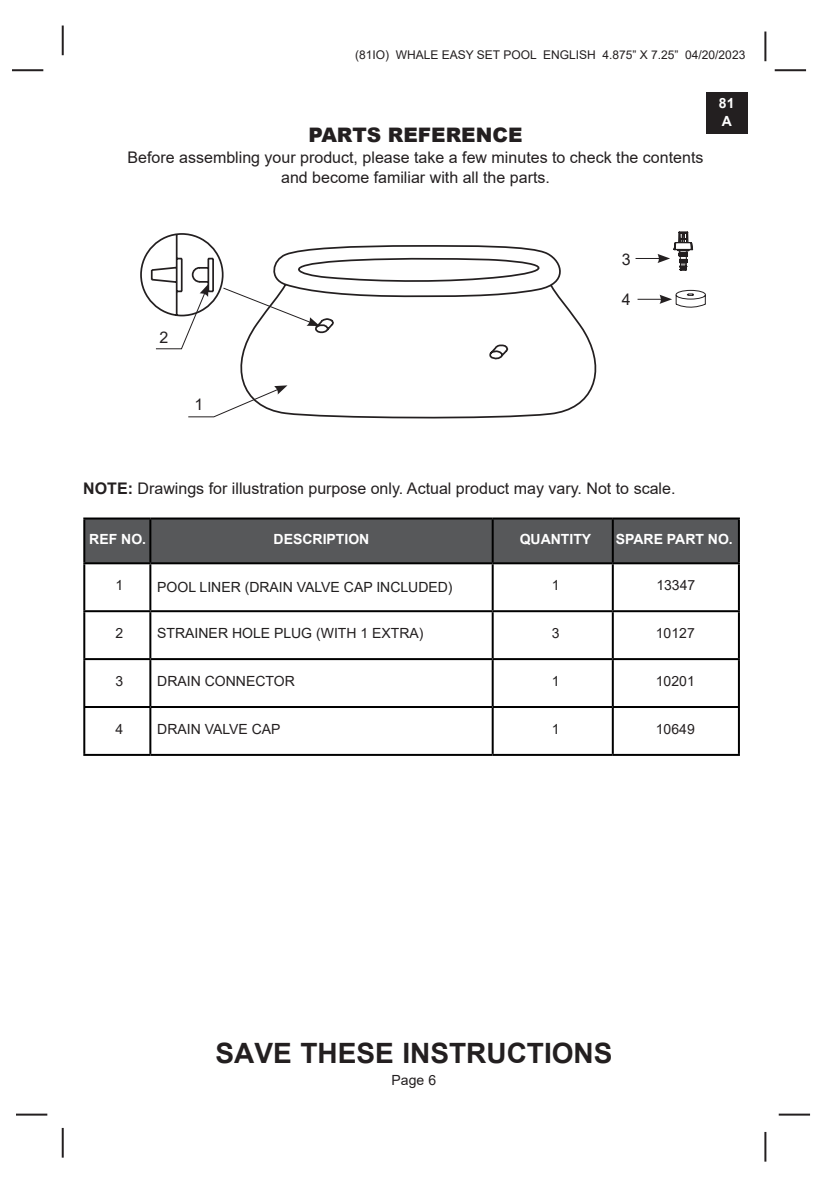
<style>
.page{position:relative;width:836px;height:1191px;background:#fff}
.page>*{position:absolute;margin:0;border:0;box-sizing:border-box;transform-origin:0 0}
.t1{font:700 28px "Arial";color:#231f20}
.Paragraph_Style1{font:900 20px "Arial";color:#231f20}
.Paragraph_Style9{font:16px "Arial";color:#231f20}
.Paragraph_Style1-2{font:16px "Arial";color:#231f20}
.Paragraph_Style56{font:14px "Arial";color:#201e1e}
.Paragraph_Style56-2{font:14px "Arial";color:#231f20}
.Paragraph_Style56-3{font:700 14px/18px "Arial";color:#fff}
.Paragraph_Style54{font:14px "Arial";color:#231f20}
.Paragraph_Style59{font:700 14px "Arial";color:#fff}
.Paragraph_Style58{font:700 14px "Arial";color:#fff}
.Paragraph_Style60{font:700 14px "Arial";color:#fff}
.Paragraph_Style55{font:14px "Arial";color:#201e1e}
.Paragraph_Style57{font:14px "Arial";color:#231f20}
.Paragraph_Style57-2{font:14px "Arial";color:#201e1e}
.Paragraph_Style55-2{font:14px "Arial";color:#231f20}
.t2{font:12px "Arial";color:#231f20}
.s1{font-weight:700}
.s2{color:#231f20}
</style>
<div class="page">
<hr style="left:12px;top:69px;width:31px;height:2px;background:#231f20">
<hr style="left:16px;top:1113px;width:31px;height:2px;background:#231f20">
<hr style="left:774px;top:69px;width:31px;height:2px;background:#231f20">
<hr style="left:778px;top:1113px;width:31px;height:2px;background:#231f20">
<hr style="left:62px;top:26px;width:2px;height:29px;background:#231f20">
<hr style="left:764px;top:32px;width:2px;height:29px;background:#231f20">
<hr style="left:62px;top:1128px;width:2px;height:29px;background:#231f20">
<hr style="left:764px;top:1132px;width:2px;height:29px;background:#231f20">
<div style="left:705px;top:92px;width:42px;height:42px;background:#231f20"></div>
<svg style="left:140px;top:233px;width:456px;height:185px"></svg>
<svg style="left:635px;top:231px;width:57px;height:40px"></svg>
<svg style="left:637px;top:290px;width:68px;height:18px"></svg>
<svg style="left:222px;top:287px;width:98px;height:39px"></svg>
<svg style="left:187px;top:385px;width:100px;height:33px"></svg>
<svg style="left:155px;top:283px;width:54px;height:67px"></svg>
<div style="left:85px;top:519px;width:652px;height:43px;background:#57585a"></div>
<svg style="left:85px;top:564px;width:652px;height:190px"></svg>
<hr style="left:83px;top:517px;width:67px;height:2px;background:#000">
<hr style="left:83px;top:519px;width:2px;height:43px;background:#000">
<hr style="left:150px;top:517px;width:342px;height:2px;background:#000">
<hr style="left:149px;top:519px;width:2px;height:43px;background:#000">
<hr style="left:492px;top:517px;width:120px;height:2px;background:#000">
<hr style="left:491px;top:519px;width:2px;height:43px;background:#000">
<hr style="left:612px;top:517px;width:127px;height:2px;background:#000">
<hr style="left:611px;top:519px;width:2px;height:43px;background:#000">
<hr style="left:737px;top:519px;width:2px;height:43px;background:#000">
<hr style="left:83px;top:562px;width:67px;height:2px;background:#000">
<hr style="left:83px;top:564px;width:2px;height:46px;background:#000">
<hr style="left:150px;top:562px;width:342px;height:2px;background:#000">
<hr style="left:149px;top:564px;width:2px;height:46px;background:#000">
<hr style="left:492px;top:562px;width:120px;height:2px;background:#000">
<hr style="left:491px;top:564px;width:2px;height:46px;background:#000">
<hr style="left:612px;top:562px;width:127px;height:2px;background:#000">
<hr style="left:611px;top:564px;width:2px;height:46px;background:#000">
<hr style="left:737px;top:564px;width:2px;height:46px;background:#000">
<hr style="left:83px;top:610px;width:67px;height:2px;background:#000">
<hr style="left:83px;top:612px;width:2px;height:46px;background:#000">
<hr style="left:150px;top:610px;width:342px;height:2px;background:#000">
<hr style="left:149px;top:612px;width:2px;height:46px;background:#000">
<hr style="left:492px;top:610px;width:120px;height:2px;background:#000">
<hr style="left:491px;top:612px;width:2px;height:46px;background:#000">
<hr style="left:612px;top:610px;width:127px;height:2px;background:#000">
<hr style="left:611px;top:612px;width:2px;height:46px;background:#000">
<hr style="left:737px;top:612px;width:2px;height:46px;background:#000">
<hr style="left:83px;top:658px;width:67px;height:2px;background:#000">
<hr style="left:83px;top:660px;width:2px;height:46px;background:#000">
<hr style="left:150px;top:658px;width:342px;height:2px;background:#000">
<hr style="left:149px;top:660px;width:2px;height:46px;background:#000">
<hr style="left:492px;top:658px;width:120px;height:2px;background:#000">
<hr style="left:491px;top:660px;width:2px;height:46px;background:#000">
<hr style="left:612px;top:658px;width:127px;height:2px;background:#000">
<hr style="left:611px;top:660px;width:2px;height:46px;background:#000">
<hr style="left:737px;top:660px;width:2px;height:46px;background:#000">
<hr style="left:83px;top:706px;width:67px;height:2px;background:#000">
<hr style="left:83px;top:708px;width:2px;height:46px;background:#000">
<hr style="left:150px;top:706px;width:342px;height:2px;background:#000">
<hr style="left:149px;top:708px;width:2px;height:46px;background:#000">
<hr style="left:492px;top:706px;width:120px;height:2px;background:#000">
<hr style="left:491px;top:708px;width:2px;height:46px;background:#000">
<hr style="left:612px;top:706px;width:127px;height:2px;background:#000">
<hr style="left:611px;top:708px;width:2px;height:46px;background:#000">
<hr style="left:737px;top:708px;width:2px;height:46px;background:#000">
<hr style="left:83px;top:754px;width:67px;height:2px;background:#000">
<hr style="left:150px;top:754px;width:342px;height:2px;background:#000">
<hr style="left:492px;top:754px;width:120px;height:2px;background:#000">
<hr style="left:612px;top:754px;width:127px;height:2px;background:#000">
<p class="t2" style="left:355px;top:46px;width:391px">(81IO) WHALE EASY SET POOL ENGLISH 4.875” X 7.25” 04/20/2023</p>
<p class="Paragraph_Style1" style="left:308px;top:120px;width:215px">PARTS REFERENCE</p>
<p class="Paragraph_Style9" style="left:127px;top:147px;width:577px">Before assembling your product, please take a few minutes to check the contents</p>
<p class="Paragraph_Style9" style="left:281px;top:166px;width:270px">and become familiar with all the parts.</p>
<p class="Paragraph_Style56-3" style="left:718px;top:94px;width:17px">81<br>A</p>
<p class="Paragraph_Style1-2" style="left:159px;top:326px;width:10px">2</p>
<p class="Paragraph_Style1-2" style="left:194px;top:393px;width:10px">1</p>
<p class="Paragraph_Style1-2" style="left:621px;top:248px;width:10px">3</p>
<p class="Paragraph_Style1-2" style="left:621px;top:288px;width:10px">4</p>
<p class="Paragraph_Style1-2" style="left:83px;top:478px;width:593px"><span class="s1">NOTE:</span> Drawings for illustration purpose only. Actual product may vary. Not to scale.</p>
<p class="Paragraph_Style60" style="left:89px;top:529px;width:58px">REF NO.</p>
<p class="Paragraph_Style59" style="left:273px;top:529px;width:97px">DESCRIPTION</p>
<p class="Paragraph_Style58" style="left:519px;top:529px;width:73px">QUANTITY</p>
<p class="Paragraph_Style56-3" style="left:615px;top:530px;width:118px">SPARE PART NO.</p>
<p class="Paragraph_Style57-2" style="left:115px;top:576px;width:9px">1</p>
<p class="Paragraph_Style56" style="left:157px;top:577px;width:297px">POOL LINER (DRAIN VALVE CAP INCLUDED)</p>
<p class="Paragraph_Style55" style="left:551px;top:576px;width:9px">1</p>
<p class="Paragraph_Style56-2" style="left:656px;top:576px;width:40px">13347</p>
<p class="Paragraph_Style57" style="left:115px;top:623px;width:9px">2</p>
<p class="Paragraph_Style56" style="left:157px;top:623px;width:268px">STRAINER HOLE PLUG <span class="s2">(WITH 1 EXTRA)</span></p>
<p class="Paragraph_Style55-2" style="left:551px;top:623px;width:9px">3</p>
<p class="Paragraph_Style54" style="left:655px;top:623px;width:40px">10127</p>
<p class="Paragraph_Style57" style="left:115px;top:671px;width:9px">3</p>
<p class="Paragraph_Style56-2" style="left:157px;top:671px;width:139px">DRAIN CONNECTOR</p>
<p class="Paragraph_Style55" style="left:551px;top:671px;width:9px">1</p>
<p class="Paragraph_Style54" style="left:655px;top:671px;width:40px">10201</p>
<p class="Paragraph_Style57" style="left:115px;top:719px;width:9px">4</p>
<p class="Paragraph_Style56-2" style="left:157px;top:719px;width:125px">DRAIN VALVE CAP</p>
<p class="Paragraph_Style55" style="left:551px;top:719px;width:9px">1</p>
<p class="Paragraph_Style54" style="left:655px;top:719px;width:40px">10649</p>
<h1 class="t1" style="left:215px;top:1033px;width:398px">SAVE THESE INSTRUCTIONS</h1>
<p class="Paragraph_Style56-2" style="left:391px;top:1070px;width:46px">Page 6</p>
</div>
